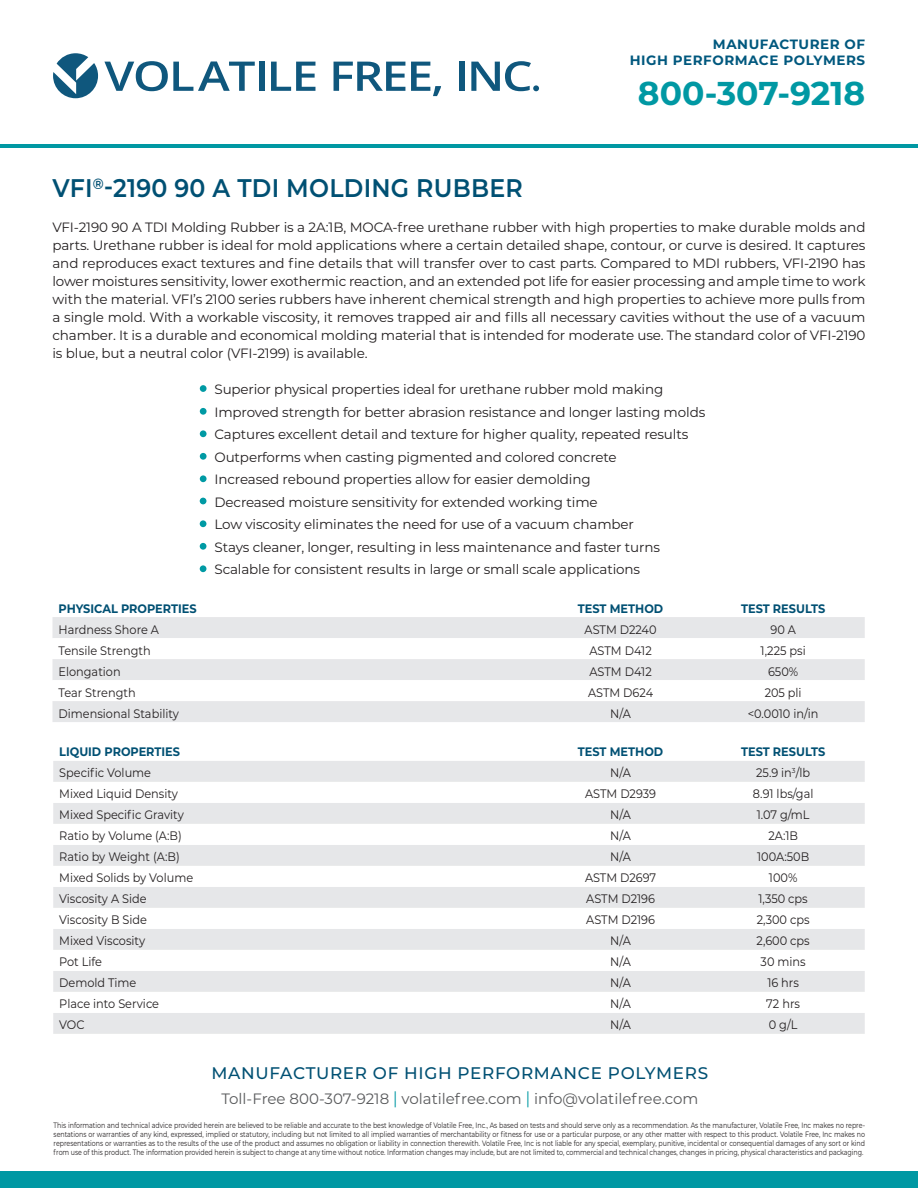
<style>
.page{position:relative;width:918px;height:1188px;background:#fff}
.page>*{position:absolute;margin:0;border:0;box-sizing:border-box;transform-origin:0 0}
.t1{font:700 33px "Montserrat";color:#0098a3}
.t2{font:600 25.5px "Montserrat";letter-spacing:.01em;color:#005073;scale:.93 1}
.t3{font:500 16.8px "Montserrat";letter-spacing:.04em;color:#005073}
.t4{font:15px "Montserrat";color:#595a5c}
.INTRO_PARA{font:13.5px/18px "Montserrat";letter-spacing:-.01em;color:#231f20;text-align:justify}
.t5{font:700 13.5px "Montserrat";letter-spacing:.04em;color:#01587e}
.t6{font:12.3px "Montserrat";color:#231f20;scale:.92 1}
.t7{font:700 12.3px "Montserrat";color:#005073;scale:.92 1}
.LEGAL{font:7.8px/9px "Montserrat";letter-spacing:-.005em;color:#231f20;text-align:justify;scale:.81 1}
.s1{font-size:17.1px;color:#0098a3}
.s2{font-size:17.1px;color:#009aa4}
</style>
<div class="page">
<hr style="left:0;top:144px;width:918px;height:3px;background:#0098a3">
<svg style="left:53px;top:53px;width:45px;height:45px"></svg>
<svg style="left:104px;top:61px;width:151px;height:30px"></svg>
<div style="left:259px;top:62px;width:6px;height:29px;background:#0f577d"></div>
<svg style="left:271px;top:62px;width:44px;height:29px"></svg>
<svg style="left:334px;top:62px;width:71px;height:29px"></svg>
<svg style="left:411px;top:62px;width:30px;height:34px"></svg>
<div style="left:459px;top:62px;width:6px;height:29px;background:#0f577d"></div>
<svg style="left:471px;top:61px;width:68px;height:30px"></svg>
<div style="left:200px;top:385px;width:7px;height:7px;background:#009aa4;border-radius:50%"></div>
<div style="left:200px;top:408px;width:7px;height:7px;background:#009aa4;border-radius:50%"></div>
<div style="left:200px;top:430px;width:7px;height:7px;background:#009aa4;border-radius:50%"></div>
<div style="left:200px;top:453px;width:7px;height:7px;background:#009aa4;border-radius:50%"></div>
<div style="left:200px;top:475px;width:7px;height:7px;background:#009aa4;border-radius:50%"></div>
<svg style="left:200px;top:498px;width:6px;height:6px"></svg>
<div style="left:200px;top:520px;width:6px;height:7px;background:#009aa4;border-radius:50%"></div>
<div style="left:200px;top:543px;width:6px;height:7px;background:#009aa4;border-radius:50%"></div>
<div style="left:200px;top:565px;width:6px;height:7px;background:#009aa4;border-radius:50%"></div>
<div style="left:52px;top:617px;width:813px;height:105px;background:#e6e7e9"></div>
<svg style="left:52px;top:638px;width:813px;height:63px"></svg>
<div style="left:53px;top:761px;width:812px;height:21px;background:#e6e7e9"></div>
<svg style="left:53px;top:803px;width:812px;height:231px;fill:#e6e7e9"></svg>
<div style="left:0;top:1171px;width:918px;height:17px;background:#0098a3"></div>
<p class="t2" style="left:52px;top:170px;width:507px">VFI<sup>®</sup>-2190 90 A TDI MOLDING RUBBER</p>
<p class="t5" style="left:713px;top:35px;width:154px">MANUFACTURER OF</p>
<p class="t5" style="left:630px;top:51px;width:237px">HIGH PERFORMACE POLYMERS</p>
<p class="t1" style="left:638px;top:69px;width:229px">800-307-9218</p>
<p class="INTRO_PARA" style="left:52px;top:218px;width:815px">VFI-2190 90 A TDI Molding Rubber is a 2A:1B, MOCA-free urethane rubber with high properties to make durable molds and parts. Urethane rubber is ideal for mold applications where a certain detailed shape, contour, or curve is desired. It captures and reproduces exact textures and fine details that will transfer over to cast parts. Compared to MDI rubbers, VFI-2190 has lower moistures sensitivity, lower exothermic reaction, and an extended pot life for easier processing and ample time to work with the material. VFI’s 2100 series rubbers have inherent chemical strength and high properties to achieve more pulls from a single mold. With a workable viscosity, it removes trapped air and fills all necessary cavities without the use of a vacuum chamber. It is a durable and economical molding material that is intended for moderate use. The standard color of VFI-2190 is blue, but a neutral color (VFI-2199) is available.</p>
<p class="INTRO_PARA" style="left:214px;top:380px;width:450px">Superior physical properties ideal for urethane rubber mold making</p>
<p class="INTRO_PARA" style="left:214px;top:402px;width:492px">Improved strength for better abrasion resistance and longer lasting molds</p>
<p class="INTRO_PARA" style="left:214px;top:425px;width:475px">Captures excellent detail and texture for higher quality, repeated results</p>
<p class="INTRO_PARA" style="left:214px;top:447px;width:404px">Outperforms when casting pigmented and colored concrete</p>
<p class="INTRO_PARA" style="left:214px;top:470px;width:378px">Increased rebound properties allow for easier demolding</p>
<p class="INTRO_PARA" style="left:214px;top:492px;width:385px">Decreased moisture sensitivity for extended working time</p>
<p class="INTRO_PARA" style="left:214px;top:515px;width:421px">Low viscosity eliminates the need for use of a vacuum chamber</p>
<p class="INTRO_PARA" style="left:214px;top:537px;width:447px">Stays cleaner, longer, resulting in less maintenance and faster turns</p>
<p class="INTRO_PARA" style="left:214px;top:560px;width:427px">Scalable for consistent results in large or small scale applications</p>
<p class="t7" style="left:59px;top:599px;width:152px">PHYSICAL PROPERTIES</p>
<p class="t7" style="left:578px;top:599px;width:94px">TEST METHOD</p>
<p class="t7" style="left:741px;top:599px;width:93px">TEST RESULTS</p>
<p class="t6" style="left:59px;top:621px;width:111px">Hardness Shore A</p>
<p class="t6" style="left:585px;top:621px;width:80px">ASTM D2240</p>
<p class="t6" style="left:770px;top:621px;width:29px">90 A</p>
<p class="t6" style="left:59px;top:642px;width:102px">Tensile Strength</p>
<p class="t6" style="left:589px;top:642px;width:69px">ASTM D412</p>
<p class="t6" style="left:761px;top:642px;width:50px">1,225 psi</p>
<p class="t6" style="left:59px;top:663px;width:69px">Elongation</p>
<p class="t6" style="left:589px;top:663px;width:69px">ASTM D412</p>
<p class="t6" style="left:768px;top:663px;width:34px">650%</p>
<p class="t6" style="left:59px;top:684px;width:85px">Tear Strength</p>
<p class="t6" style="left:588px;top:684px;width:72px">ASTM D624</p>
<p class="t6" style="left:765px;top:684px;width:42px">205 pli</p>
<p class="t6" style="left:59px;top:705px;width:133px">Dimensional Stability</p>
<p class="t6" style="left:610px;top:705px;width:24px">N/A</p>
<p class="t6" style="left:748px;top:705px;width:79px">&lt;0.0010 in/in</p>
<p class="t7" style="left:59px;top:743px;width:133px">LIQUID PROPERTIES</p>
<p class="t7" style="left:578px;top:743px;width:94px">TEST METHOD</p>
<p class="t7" style="left:741px;top:743px;width:93px">TEST RESULTS</p>
<p class="t6" style="left:59px;top:765px;width:101px">Specific Volume</p>
<p class="t6" style="left:610px;top:765px;width:24px">N/A</p>
<p class="t6" style="left:756px;top:765px;width:60px">25.9 in<sup>3</sup>/lb</p>
<p class="t6" style="left:59px;top:786px;width:131px">Mixed Liquid Density</p>
<p class="t6" style="left:585px;top:786px;width:79px">ASTM D2939</p>
<p class="t6" style="left:753px;top:786px;width:67px">8.91 lbs/gal</p>
<p class="t6" style="left:59px;top:807px;width:137px">Mixed Specific Gravity</p>
<p class="t6" style="left:610px;top:807px;width:24px">N/A</p>
<p class="t6" style="left:757px;top:807px;width:59px">1.07 g/mL</p>
<p class="t6" style="left:59px;top:828px;width:135px">Ratio by Volume (A:B)</p>
<p class="t6" style="left:610px;top:828px;width:24px">N/A</p>
<p class="t6" style="left:768px;top:828px;width:34px">2A:1B</p>
<p class="t6" style="left:59px;top:849px;width:132px">Ratio by Weight (A:B)</p>
<p class="t6" style="left:610px;top:849px;width:24px">N/A</p>
<p class="t6" style="left:757px;top:849px;width:58px">100A:50B</p>
<p class="t6" style="left:59px;top:870px;width:147px">Mixed Solids by Volume</p>
<p class="t6" style="left:585px;top:870px;width:79px">ASTM D2697</p>
<p class="t6" style="left:769px;top:870px;width:32px">100%</p>
<p class="t6" style="left:59px;top:891px;width:96px">Viscosity A Side</p>
<p class="t6" style="left:586px;top:891px;width:76px">ASTM D2196</p>
<p class="t6" style="left:759px;top:891px;width:55px">1,350 cps</p>
<p class="t6" style="left:59px;top:912px;width:97px">Viscosity B Side</p>
<p class="t6" style="left:586px;top:912px;width:76px">ASTM D2196</p>
<p class="t6" style="left:757px;top:912px;width:59px">2,300 cps</p>
<p class="t6" style="left:59px;top:933px;width:95px">Mixed Viscosity</p>
<p class="t6" style="left:610px;top:933px;width:24px">N/A</p>
<p class="t6" style="left:757px;top:933px;width:59px">2,600 cps</p>
<p class="t6" style="left:59px;top:954px;width:48px">Pot Life</p>
<p class="t6" style="left:610px;top:954px;width:24px">N/A</p>
<p class="t6" style="left:761px;top:954px;width:51px">30 mins</p>
<p class="t6" style="left:59px;top:975px;width:85px">Demold Time</p>
<p class="t6" style="left:610px;top:975px;width:24px">N/A</p>
<p class="t6" style="left:767px;top:975px;width:36px">16 hrs</p>
<p class="t6" style="left:59px;top:996px;width:110px">Place into Service</p>
<p class="t6" style="left:610px;top:996px;width:24px">N/A</p>
<p class="t6" style="left:766px;top:996px;width:38px">72 hrs</p>
<p class="t6" style="left:59px;top:1017px;width:29px">VOC</p>
<p class="t6" style="left:610px;top:1017px;width:24px">N/A</p>
<p class="t6" style="left:769px;top:1017px;width:33px">0 g/L</p>
<p class="t3" style="left:212px;top:1061px;width:498px">MANUFACTURER OF HIGH PERFORMANCE POLYMERS</p>
<p class="t4" style="left:221px;top:1089px;width:478px">Toll-Free 800-307-9218 <span class="s1">|</span> volatilefree.com <span class="s2">|</span> info@volatilefree.com</p>
<p class="LEGAL" style="left:54px;top:1121px;width:1003px">This information and technical advice provided herein are believed to be reliable and accurate to the best knowledge of Volatile Free, Inc., As based on tests and should serve only as a recommendation. As the manufacturer, Volatile Free, Inc makes no repre&shy;sentations or warranties of any kind, expressed, implied or statutory, including but not limited to all implied warranties of merchantability or fitness for use or a particular purpose, or any other matter with respect to this product. Volatile Free, Inc makes no representations or warranties as to the results of the use of the product and assumes no obligation or liability in connection therewith. Volatile Free, Inc is not liable for any special, exemplary, punitive, incidental or consequential damages of any sort or kind from use of this product. The information provided herein is subject to change at any time without notice. Information changes may include, but are not limited to, commercial and technical changes, changes in pricing, physical characteristics and packaging.</p>
</div>
